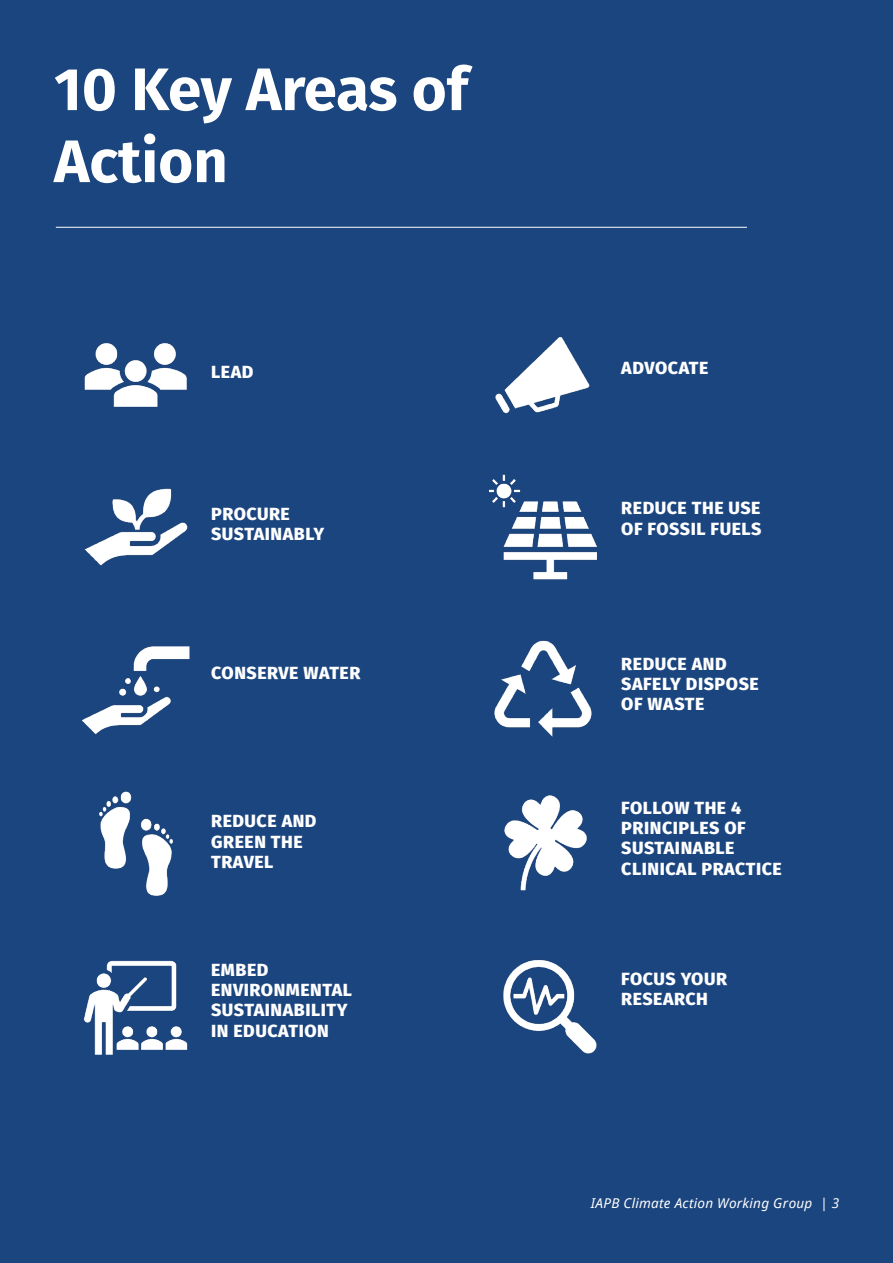
<style>
.page{position:relative;width:893px;height:1263px;background:#1b457f}
.page>*{position:absolute;margin:0;border:0;box-sizing:border-box;transform-origin:0 0}
.Heading_1{font:700 60px/72px "Fira Sans";color:#fff}
.Highlighted_text-whi{font:800 17.7px/20.2px "Fira Sans";letter-spacing:.03em;color:#fff}
.t1{font:italic 13.5px "Noto Sans";letter-spacing:.02em;color:#fff}
</style>
<div class="page">
<hr style="left:56px;top:227px;width:691px;height:1px;background:#fff">
<img style="left:84px;top:343px;width:103px;height:64px">
<img style="left:495px;top:337px;width:95px;height:77px">
<img style="left:84px;top:488px;width:104px;height:78px">
<img style="left:489px;top:474px;width:107px;height:106px">
<img style="left:82px;top:646px;width:107px;height:89px">
<img style="left:494px;top:640px;width:98px;height:97px">
<img style="left:99px;top:791px;width:74px;height:105px">
<img style="left:504px;top:795px;width:83px;height:96px">
<img style="left:83px;top:960px;width:105px;height:95px">
<img style="left:503px;top:959px;width:94px;height:95px">
<h1 class="Heading_1" style="left:54px;top:49px;width:416px">10 Key Areas of<br>Action</h1>
<p class="Highlighted_text-whi" style="left:211px;top:360px;width:44px">LEAD</p>
<p class="Highlighted_text-whi" style="left:621px;top:357px;width:89px">ADVOCATE</p>
<p class="Highlighted_text-whi" style="left:211px;top:502px;width:115px">PROCURE<br>SUSTAINABLY</p>
<p class="Highlighted_text-whi" style="left:621px;top:497px;width:142px">REDUCE THE USE<br>OF FOSSIL FUELS</p>
<p class="Highlighted_text-whi" style="left:211px;top:661px;width:151px">CONSERVE WATER</p>
<p class="Highlighted_text-whi" style="left:621px;top:652px;width:139px">REDUCE AND<br>SAFELY DISPOSE<br>OF WASTE</p>
<p class="Highlighted_text-whi" style="left:211px;top:809px;width:107px">REDUCE AND<br>GREEN THE<br>TRAVEL</p>
<p class="Highlighted_text-whi" style="left:211px;top:958px;width:142px">EMBED<br>ENVIRONMENTAL<br>SUSTAINABILITY<br>IN EDUCATION</p>
<p class="Highlighted_text-whi" style="left:621px;top:796px;width:162px">FOLLOW THE 4<br>PRINCIPLES OF<br>SUSTAINABLE<br>CLINICAL PRACTICE</p>
<p class="Highlighted_text-whi" style="left:621px;top:967px;width:107px">FOCUS YOUR<br>RESEARCH</p>
<p class="t1" style="left:591px;top:1193px;width:250px">IAPB Climate Action Working Group | 3</p>
</div>
